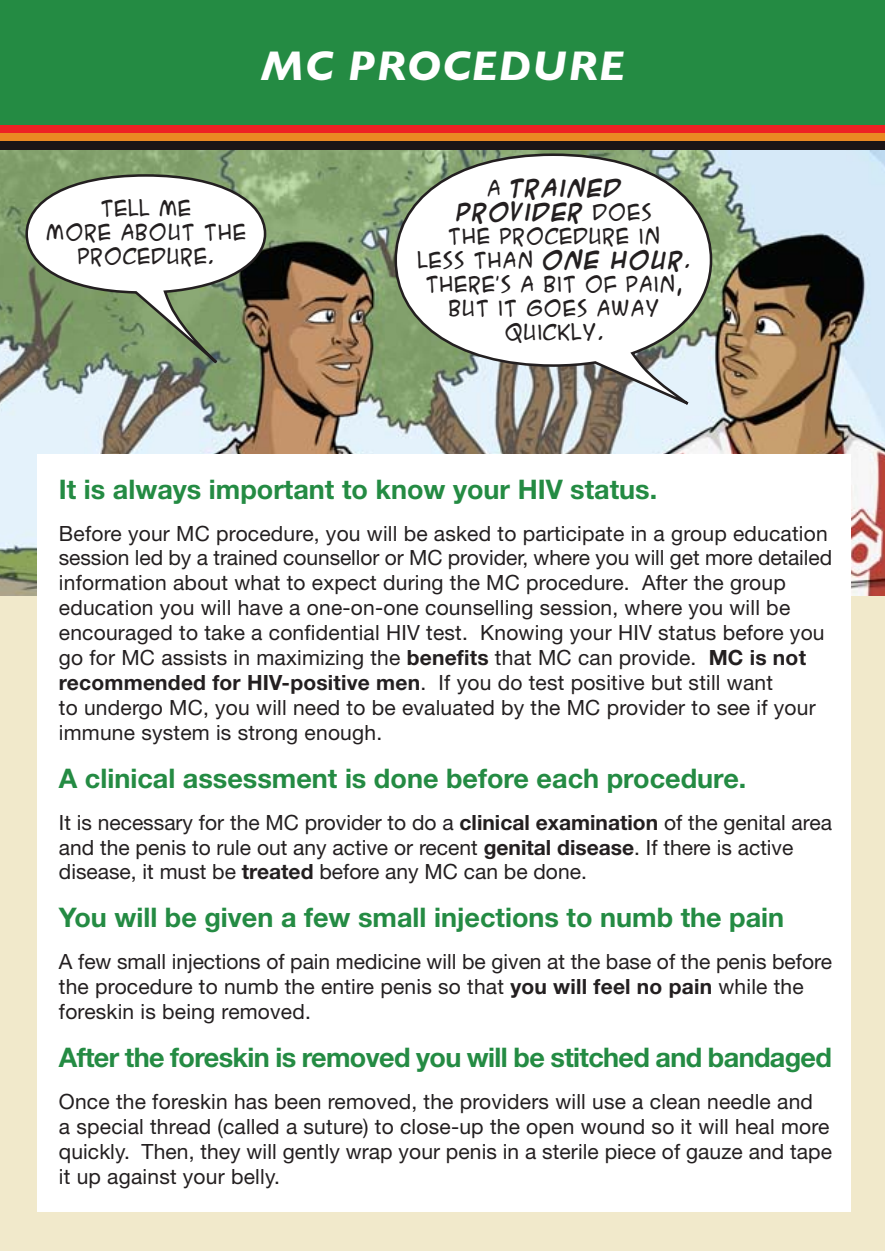
<style>
.page{position:relative;width:885px;height:1251px;background:#fff}
.page>*{position:absolute;margin:0;border:0;box-sizing:border-box;transform-origin:0 0}
.t1{font:italic 700 42px "Gill Sans";letter-spacing:.03em;color:#fff}
.t2{font:700 27px "Helvetica Neue LT Std";color:#248b43}
.t3{font:700 27px "Helvetica Neue LT Std";letter-spacing:-.025em;color:#248b43}
.t4{font:21px/24.9px "Helvetica Neue LT Std";letter-spacing:.01em;color:#231f20}
.t5{font:21px/24px "ACME Secret Agent";letter-spacing:.03em;color:#231f20;text-align:center}
.s1{font-weight:700}
.s2{font-family:"Comic Sans MS"}
</style>
<div class="page">
<div style="left:0;top:0;width:884px;height:1250px;background:#f1e9cb"></div>
<img style="left:0;top:149px;width:884px;height:446px">
<div style="left:37px;top:453px;width:813px;height:758px;background:#fff"></div>
<div style="left:0;top:0;width:884px;height:141px;background:#248b43"></div>
<div style="left:0;top:125px;width:884px;height:8px;background:#ed2224"></div>
<div style="left:0;top:133px;width:884px;height:8px;background:#ea8923"></div>
<div style="left:0;top:141px;width:884px;height:8px;background:#1a1516"></div>
<svg style="left:393px;top:152px;width:320px;height:255px;background:#d6dcd3"></svg>
<svg style="left:24px;top:173px;width:243px;height:195px;background:#b4bfaa"></svg>
<h1 class="t1" style="left:260px;top:51px;width:365px">MC PROCEDURE</h1>
<p class="t5" style="left:46px;top:197px;width:202px">TELL ME<br>MORE ABOUT THE<br>PROCEDURE.</p>
<p class="t5" style="left:417px;top:177px;width:275px">A <span class="s1">TRAINED<br>PROVIDER</span> DOES<br>THE PROCEDURE IN<br>LESS THAN <span class="s1">ONE HOUR</span>.<br>THERE<span class="s2">’</span>S A BIT OF PAIN,<br>BUT IT GOES AWAY<br>QUICKLY.</p>
<p class="t2" style="left:59px;top:479px;width:599px">It is always important to know your HIV status.</p>
<p class="t4" style="left:59px;top:522px;width:774px">Before your MC procedure, you will be asked to participate in a group education session led by a trained counsellor or MC provider, where you will get more detailed information about what to expect during the MC procedure. After the group education you will have a one-on-one counselling session, where you will be encouraged to take a confidential HIV test. Knowing your HIV status before you go for MC assists in maximizing the <span class="s1">benefits</span> that MC can provide. <span class="s1">MC is not recommended for HIV-positive men</span>. If you do test positive but still want<br>to undergo MC, you will need to be evaluated by the MC provider to see if your immune system is strong enough.</p>
<p class="t2" style="left:59px;top:768px;width:688px">A clinical assessment is done before each procedure.</p>
<p class="t4" style="left:59px;top:811px;width:774px">It is necessary for the MC provider to do a <span class="s1">clinical examination</span> of the genital area and the penis to rule out any active or recent <span class="s1">genital disease</span>. If there is active disease, it must be <span class="s1">treated</span> before any MC can be done.</p>
<p class="t2" style="left:59px;top:908px;width:726px">You will be given a few small injections to numb the pain</p>
<p class="t4" style="left:59px;top:951px;width:774px">A few small injections of pain medicine will be given at the base of the penis before the procedure to numb the entire penis so that <span class="s1">you will feel no pain</span> while the foreskin is being removed.</p>
<p class="t3" style="left:59px;top:1047px;width:774px">After the foreskin is removed you will be stitched and bandaged</p>
<p class="t4" style="left:59px;top:1090px;width:774px">Once the foreskin has been removed, the providers will use a clean needle and<br>a special thread (called a suture) to close-up the open wound so it will heal more quickly. Then, they will gently wrap your penis in a sterile piece of gauze and tape it up against your belly.</p>
</div>
